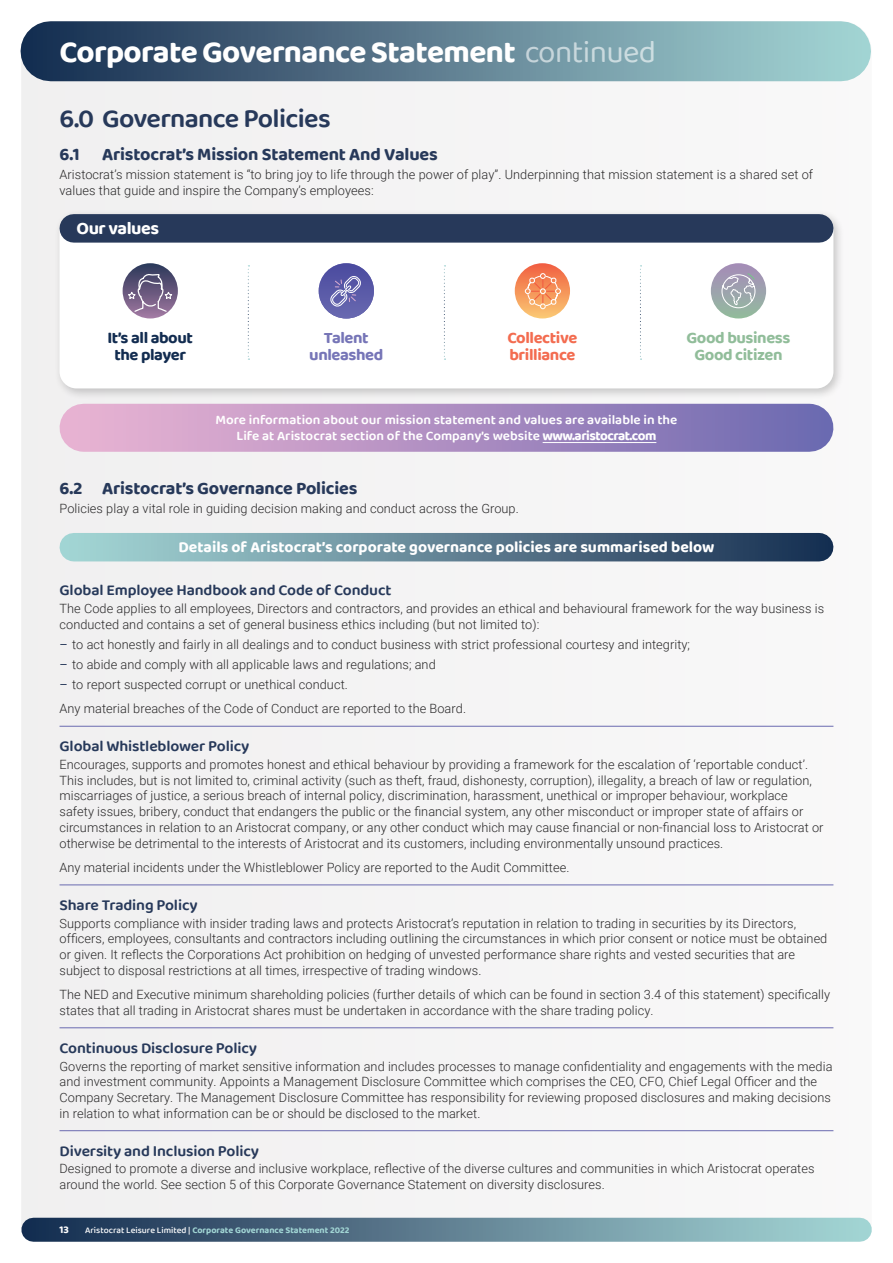
<style>
.page{position:relative;width:893px;height:1263px;background:#fff}
.page>*{position:absolute;margin:0;border:0;box-sizing:border-box;transform-origin:0 0}
.t1{font:700 31.5px "Baloo Thambi 2";letter-spacing:-.02em;color:#fff}
.t2{font:600 27px "Baloo Thambi 2";letter-spacing:-.025em;color:#27395a}
.t3{font:700 18px "Baloo Thambi 2";letter-spacing:-.01em;color:#27395a}
.t4{font:700 18px "Baloo Thambi 2";letter-spacing:-.025em;color:#fff}
.t5{font:700 16.5px/16.5px "Baloo Thambi 2";letter-spacing:-.025em;color:#91bd9a;text-align:center}
.t6{font:700 16.5px/16.5px "Baloo Thambi 2";letter-spacing:-.025em;color:#122c50;text-align:center}
.t7{font:700 16.5px/16.5px "Baloo Thambi 2";letter-spacing:-.025em;color:#f36c50}
.t8{font:700 16.5px/16.5px "Baloo Thambi 2";letter-spacing:-.025em;color:#7675b7;text-align:center}
.t9{font:600 15.75px "Baloo Thambi 2";letter-spacing:-.01em;color:#27395a}
.t10{font:700 15.75px "Baloo Thambi 2";color:#fff}
.t11{font:600 13.5px/15.8px "Baloo Thambi 2";color:#fff;text-align:center}
.t12{font:300 12.75px/15.8px "Roboto";letter-spacing:.005em;color:#292829}
.t13{font:700 10.5px "Baloo Thambi 2";color:#fff}
.t14{font:700 9px "Baloo Thambi 2";color:#a1d5d4}
.s1{font-weight:400}
.s2{font-weight:700}
.s3{font-weight:400;color:#27395a}
.s4{font-weight:500;color:#fff}
</style>
<div class="page">
<div style="left:21px;top:21px;width:851px;height:1221px;background:#f4f4f4"></div>
<div style="left:51px;top:21px;width:790px;height:60px;background:linear-gradient(to right,#1b3053,#a3d2d3)"></div>
<div style="left:33px;top:1218px;width:827px;height:24px;background:linear-gradient(to right,#182c50,#a7d7d6)"></div>
<hr style="left:60px;top:726px;width:773px;height:1px;background:#6a6ab0">
<hr style="left:60px;top:885px;width:773px;height:1px;background:#6a6ab0">
<hr style="left:60px;top:1027px;width:773px;height:1px;background:#6a6ab0">
<hr style="left:60px;top:1130px;width:773px;height:1px;background:#6a6ab0">
<div style="left:54px;top:208px;width:791px;height:192px;background:#000;opacity:.2"></div>
<div style="left:60px;top:214px;width:773px;height:174px;background:#fff;border-radius:17px"></div>
<div style="left:74px;top:214px;width:745px;height:29px;background:#27395a"></div>
<svg style="left:123px;top:263px;width:55px;height:55px"></svg>
<svg style="left:126px;top:273px;width:48px;height:40px;background:#817292"></svg>
<div style="left:319px;top:263px;width:55px;height:55px;background:linear-gradient(to bottom,#5151a2,#6666ae);border-radius:27px"></div>
<svg style="left:329px;top:274px;width:33px;height:34px"></svg>
<svg style="left:515px;top:263px;width:55px;height:55px"></svg>
<svg style="left:524px;top:273px;width:37px;height:37px"></svg>
<svg style="left:711px;top:263px;width:55px;height:55px"></svg>
<svg style="left:721px;top:272px;width:35px;height:37px"></svg>
<svg style="left:248px;top:265px;width:1px;height:95px"></svg>
<svg style="left:444px;top:265px;width:1px;height:95px"></svg>
<svg style="left:640px;top:265px;width:1px;height:95px"></svg>
<div style="left:84px;top:404px;width:725px;height:48px;background:linear-gradient(to right,#ebb3d3,#706bb1)"></div>
<hr style="left:543px;top:442px;width:113px;height:1px;background:#fff">
<div style="left:74px;top:533px;width:745px;height:28px;background:linear-gradient(to right,#a7d7d7,#1a2f52)"></div>
<h1 class="t1" style="left:60px;top:29px;width:598px">Corporate Governance Statement <span class="s1">continued</span></h1>
<h2 class="t2" style="left:60px;top:99px;width:273px">6.0 Governance Policies</h2>
<h3 class="t3" style="left:60px;top:141px;width:380px">6.1 Aristocrat’s Mission Statement And Values</h3>
<p class="t12" style="left:60px;top:166px;width:755px">Aristocrat’s mission statement is “to bring joy to life through the power of play”. Underpinning that mission statement is a shared set of values that guide and inspire the Company’s employees:</p>
<h3 class="t4" style="left:77px;top:215px;width:84px">Our values</h3>
<p class="t6" style="left:107px;top:330px;width:87px">It’s all about the player</p>
<p class="t8" style="left:309px;top:330px;width:76px">Talent unleashed</p>
<p class="t7" style="left:507px;top:330px;width:71px">Collective brilliance</p>
<p class="t5" style="left:686px;top:330px;width:105px">Good business<br>Good citizen</p>
<p class="t11" style="left:215px;top:412px;width:463px">More information about our mission statement and values are available in the<br>Life at Aristocrat section of the Company’s website <span class="s2">www.aristocrat.com</span></p>
<h3 class="t3" style="left:60px;top:475px;width:299px">6.2 Aristocrat’s Governance Policies</h3>
<p class="t12" style="left:60px;top:500px;width:461px">Policies play a vital role in guiding decision making and conduct across the Group.</p>
<p class="t10" style="left:178px;top:535px;width:538px">Details of Aristocrat’s corporate governance policies are summarised below</p>
<p class="t9" style="left:60px;top:579px;width:334px">Global Employee Handbook and Code of Conduct</p>
<p class="t12" style="left:60px;top:600px;width:766px">The Code applies to all employees, Directors and contractors, and provides an ethical and behavioural framework for the way business is conducted and contains a set of general business ethics including (but not limited to):</p>
<p class="t12" style="left:60px;top:636px;width:632px"><span class="s3">–</span> to act honestly and fairly in all dealings and to conduct business with strict professional courtesy and integrity;</p>
<p class="t12" style="left:60px;top:656px;width:378px"><span class="s3">–</span> to abide and comply with all applicable laws and regulations; and</p>
<p class="t12" style="left:60px;top:672px;width:408px;line-height:24.3px"><span class="s3">–</span> to report suspected corrupt or unethical conduct.<br>Any material breaches of the Code of Conduct are reported to the Board.</p>
<p class="t9" style="left:60px;top:734px;width:191px">Global Whistleblower Policy</p>
<p class="t12" style="left:60px;top:756px;width:765px">Encourages, supports and promotes honest and ethical behaviour by providing a framework for the escalation of ‘reportable conduct’.<br>This includes, but is not limited to, criminal activity (such as theft, fraud, dishonesty, corruption), illegality, a breach of law or regulation, miscarriages of justice, a serious breach of internal policy, discrimination, harassment, unethical or improper behaviour, workplace safety issues, bribery, conduct that endangers the public or the financial system, any other misconduct or improper state of affairs or circumstances in relation to an Aristocrat company, or any other conduct which may cause financial or non-financial loss to Aristocrat or otherwise be detrimental to the interests of Aristocrat and its customers, including environmentally unsound practices.</p>
<p class="t12" style="left:60px;top:859px;width:511px">Any material incidents under the Whistleblower Policy are reported to the Audit Committee.</p>
<p class="t9" style="left:60px;top:893px;width:140px">Share Trading Policy</p>
<p class="t12" style="left:60px;top:915px;width:769px">Supports compliance with insider trading laws and protects Aristocrat’s reputation in relation to trading in securities by its Directors, officers, employees, consultants and contractors including outlining the circumstances in which prior consent or notice must be obtained or given. It reflects the Corporations Act prohibition on hedging of unvested performance share rights and vested securities that are subject to disposal restrictions at all times, irrespective of trading windows.</p>
<p class="t12" style="left:60px;top:986px;width:772px">The NED and Executive minimum shareholding policies (further details of which can be found in section 3.4 of this statement) specifically states that all trading in Aristocrat shares must be undertaken in accordance with the share trading policy.</p>
<p class="t9" style="left:60px;top:1036px;width:199px">Continuous Disclosure Policy</p>
<p class="t12" style="left:60px;top:1057px;width:774px">Governs the reporting of market sensitive information and includes processes to manage confidentiality and engagements with the media and investment community. Appoints a Management Disclosure Committee which comprises the CEO, CFO, Chief Legal Officer and the Company Secretary. The Management Disclosure Committee has responsibility for reviewing proposed disclosures and making decisions in relation to what information can be or should be disclosed to the market.</p>
<p class="t9" style="left:60px;top:1139px;width:201px">Diversity and Inclusion Policy</p>
<p class="t12" style="left:60px;top:1160px;width:756px">Designed to promote a diverse and inclusive workplace, reflective of the diverse cultures and communities in which Aristocrat operates around the world. See section 5 of this Corporate Governance Statement on diversity disclosures.</p>
<p class="t13" style="left:60px;top:1222px;width:11px">13</p>
<p class="t14" style="left:85px;top:1223px;width:266px"><span class="s4">Aristocrat Leisure Limited |</span> Corporate Governance Statement 2022</p>
</div>
